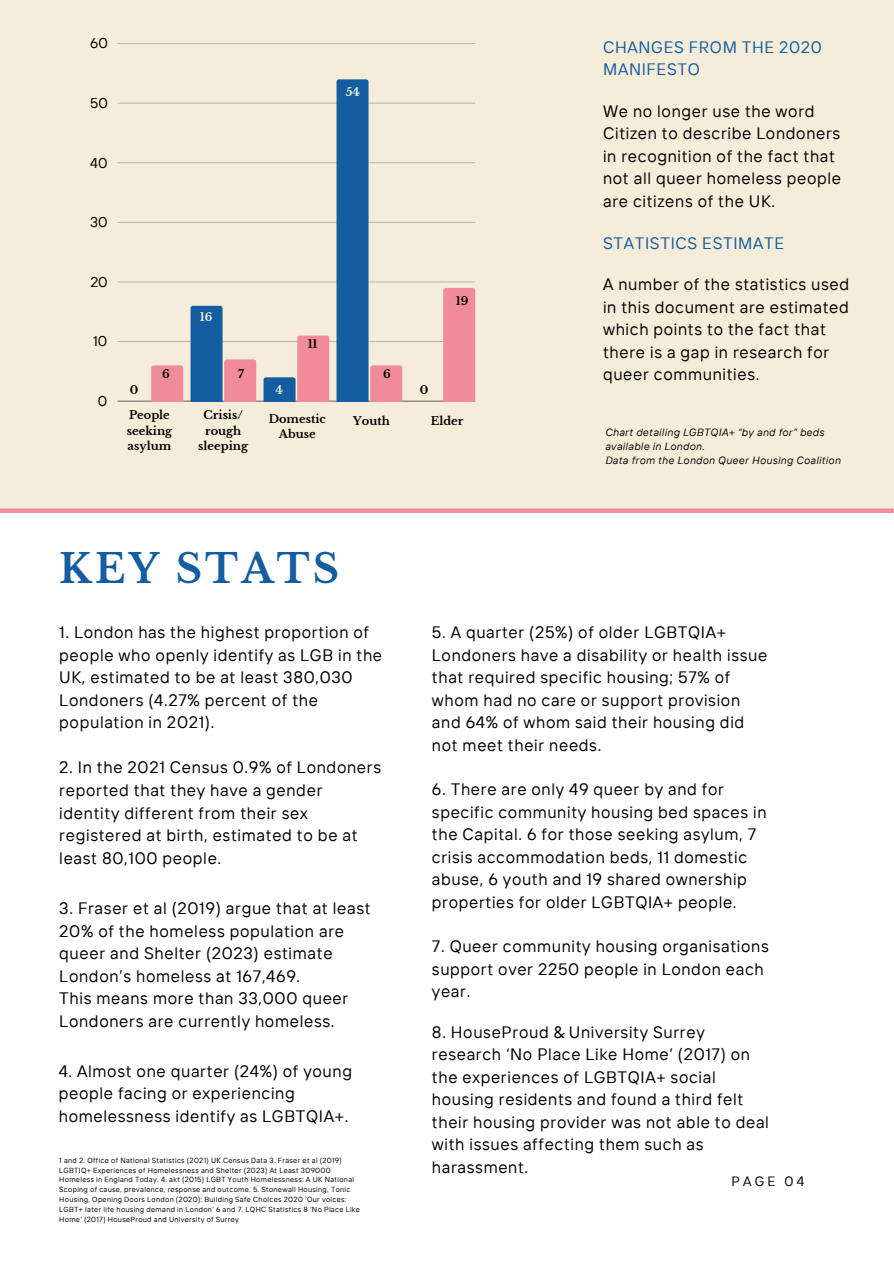
<style>
.page{position:relative;width:894px;height:1264px;background:#fff}
.page>*{position:absolute;margin:0;border:0;box-sizing:border-box;transform-origin:0 0}
.t1{font:700 39.75px "Libre Baskerville";letter-spacing:.08em;color:#145da0}
.t2{font:16.5px/22.5px "TT Interphases";letter-spacing:.04em;color:#000001}
.t3{font:16.5px/22.5px "TT Interphases";letter-spacing:.04em;color:#145da0}
.t4{font:14.1px "TT Interphases";color:#000}
.t5{font:13.5px "TT Interphases";letter-spacing:.23em;color:#000001}
.t6{font:700 11.4px/15.1px "Libre Baskerville";color:#000;text-align:center}
.t7{font:700 11.4px "Libre Baskerville";color:#f5edda}
.t8{font:700 11.4px "Libre Baskerville";color:#000001}
.t9{font:italic 10.5px/14.1px "TT Interphases";letter-spacing:.04em;color:#000001}
.t10{font:7.35px/9.9px "TT Interphases";letter-spacing:.04em;color:#000001}
</style>
<div class="page">
<div style="left:0;top:0;width:893px;height:513px;background:#f5edda"></div>
<div style="left:0;top:508px;width:893px;height:5px;background:#ef8c98"></div>
<hr style="left:117px;top:341px;width:358px;height:1px;background:#000">
<hr style="left:117px;top:282px;width:358px;height:1px;background:#000">
<hr style="left:117px;top:222px;width:358px;height:1px;background:#000">
<hr style="left:117px;top:162px;width:358px;height:1px;background:#000">
<hr style="left:117px;top:103px;width:358px;height:1px;background:#000">
<hr style="left:117px;top:43px;width:358px;height:1px;background:#000">
<hr style="left:117px;top:401px;width:358px;height:1px;background:#000">
<svg style="left:151px;top:365px;width:32px;height:36px"></svg>
<svg style="left:190px;top:306px;width:66px;height:95px"></svg>
<svg style="left:263px;top:335px;width:66px;height:66px"></svg>
<svg style="left:336px;top:79px;width:66px;height:322px"></svg>
<div style="left:443px;top:288px;width:32px;height:113px;background:#ef8c98"></div>
<p class="t4" style="left:90px;top:34px;width:19px">60</p>
<p class="t4" style="left:90px;top:94px;width:19px">50</p>
<p class="t4" style="left:90px;top:153px;width:19px">40</p>
<p class="t4" style="left:90px;top:213px;width:19px">30</p>
<p class="t4" style="left:90px;top:273px;width:19px">20</p>
<p class="t4" style="left:93px;top:332px;width:16px">10</p>
<p class="t4" style="left:98px;top:392px;width:11px">0</p>
<h3 class="t7" style="left:346px;top:85px;width:16px">54</h3>
<h3 class="t8" style="left:130px;top:383px;width:10px">0</h3>
<h4 class="t8" style="left:162px;top:367px;width:9px">6</h4>
<h3 class="t7" style="left:200px;top:310px;width:14px">16</h3>
<h3 class="t8" style="left:238px;top:367px;width:7px">7</h3>
<p class="t7" style="left:275px;top:383px;width:9px">4</p>
<h3 class="t6" style="left:307px;top:336px;width:11px">11</h3>
<h3 class="t6" style="left:383px;top:366px;width:9px">6</h3>
<h3 class="t6" style="left:456px;top:293px;width:14px">19</h3>
<h3 class="t6" style="left:420px;top:383px;width:10px">0</h3>
<p class="t6" style="left:127px;top:408px;width:47px;text-align:left">People seeking asylum</p>
<p class="t6" style="left:198px;top:408px;width:51px">Crisis/ rough sleeping</p>
<p class="t6" style="left:269px;top:411px;width:59px">Domestic<br>Abuse</p>
<p class="t6" style="left:353px;top:413px;width:38px">Youth</p>
<p class="t6" style="left:430px;top:413px;width:34px">Elder</p>
<p class="t1" style="left:59px;top:545px;width:281px">KEY STATS</p>
<h3 class="t3" style="left:603px;top:35px;width:220px">CHANGES FROM THE 2020<br>MANIFESTO</h3>
<h2 class="t2" style="left:603px;top:99px;width:239px">We no longer use the word<br>Citizen to describe Londoners in recognition of the fact that not all queer homeless people are citizens of the UK.</h2>
<h6 class="t3" style="left:603px;top:231px;width:182px">STATISTICS ESTIMATE</h6>
<h1 class="t2" style="left:603px;top:273px;width:247px">A number of the statistics used in this document are estimated which points to the fact that there is a gap in research for queer communities.</h1>
<p class="t9" style="left:604px;top:425px;width:237px">Chart detailing LGBTQIA+ “by and for” beds available in London.<br>Data from the London Queer Housing Coalition</p>
<p class="t2" style="left:59px;top:621px;width:324px">1. London has the highest proportion of people who openly identify as LGB in the UK, estimated to be at least 380,030<br>Londoners (4.27% percent of the population in 2021).</p>
<h5 class="t2" style="left:59px;top:756px;width:323px">2. In the 2021 Census 0.9% of Londoners reported that they have a gender identity different from their sex registered at birth, estimated to be at least 80,100 people.</h5>
<h5 class="t2" style="left:59px;top:896px;width:313px">3. Fraser et al (2019) argue that at least 20% of the homeless population are queer and Shelter (2023) estimate London’s homeless at 167,469.<br>This means more than 33,000 queer Londoners are currently homeless.</h5>
<h5 class="t2" style="left:59px;top:1059px;width:295px">4. Almost one quarter (24%) of young people facing or experiencing homelessness identify as LGBTQIA+.</h5>
<h3 class="t10" style="left:59px;top:1154px;width:302px">1 and 2. Office of National Statistics (2021) UK Census Data 3. Fraser et al (2019)<br>LGBTIQ+ Experiences of Homelessness and Shelter (2023) At Least 309000<br>Homeless in England Today. 4. akt (2015) LGBT Youth Homelessness: A UK National Scoping of cause, prevalence, response and outcome. 5. Stonewall Housing, Tonic Housing, Opening Doors London (2020): Building Safe Choices 2020 ‘Our voices:<br>LGBT+ later life housing demand in London’ 6 and 7. LQHC Statistics 8 ‘No Place Like Home’ (2017) HouseProud and University of Surrey</h3>
<p class="t2" style="left:432px;top:621px;width:337px">5. A quarter (25%) of older LGBTQIA+ Londoners have a disability or health issue that required specific housing; 57% of whom had no care or support provision and 64% of whom said their housing did not meet their needs.</p>
<h5 class="t2" style="left:432px;top:777px;width:336px">6. There are only 49 queer by and for specific community housing bed spaces in the Capital. 6 for those seeking asylum, 7 crisis accommodation beds, 11 domestic abuse, 6 youth and 19 shared ownership properties for older LGBTQIA+ people.</h5>
<h5 class="t2" style="left:432px;top:934px;width:338px">7. Queer community housing organisations support over 2250 people in London each year.</h5>
<h2 class="t2" style="left:432px;top:1020px;width:338px">8. HouseProud &amp; University Surrey research ‘No Place Like Home’ (2017) on the experiences of LGBTQIA+ social housing residents and found a third felt their housing provider was not able to deal with issues affecting them such as harassment.</h2>
<p class="t5" style="left:731px;top:1172px;width:74px">PAGE 04</p>
</div>
